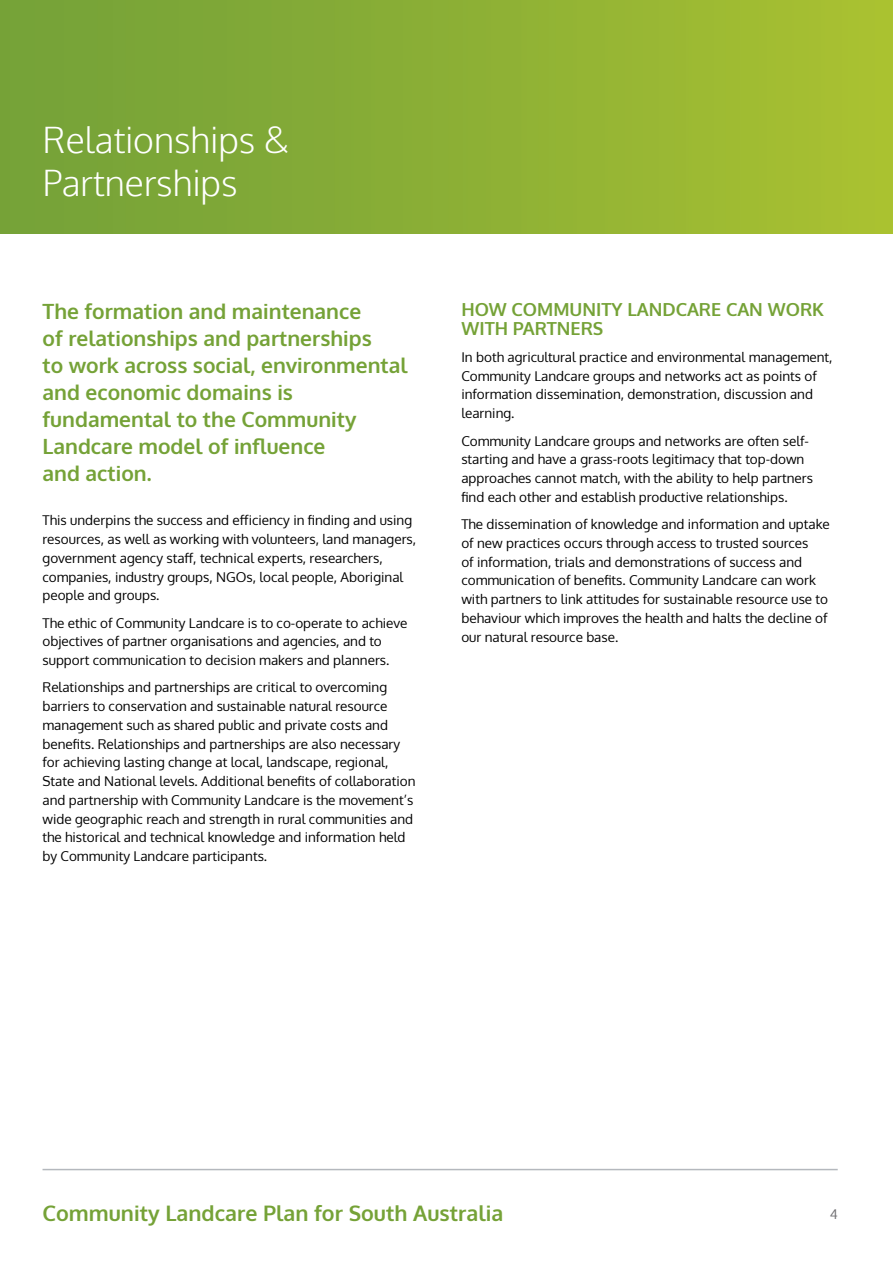
<style>
.page{position:relative;width:893px;height:1263px;background:#fff}
.page>*{position:absolute;margin:0;border:0;box-sizing:border-box;transform-origin:0 0}
.t1{font:300 35.7px/42.9px "Oxygen";color:#fff}
.t2{font:700 21.45px "Oxygen";color:#75a237}
.t3{font:700 21px/27px "Oxygen";color:#75a237}
.t4{font:700 18px "Oxygen";color:#75a237}
.t5{font:13.5px/18.8px "Oxygen";color:#000}
.t6{font:13.5px "Oxygen";color:#717073}
</style>
<div class="page">
<hr style="left:43px;top:1169px;width:795px;height:1px;background:#b4b8bd">
<img style="left:0;top:0;width:893px;height:234px">
<h1 class="t1" style="left:43px;top:120px;width:248px">Relationships &amp;<br>Partnerships</h1>
<h3 class="t3" style="left:43px;top:299px;width:367px">The formation and maintenance<br>of relationships and partnerships<br>to work across social, environmental and economic domains is fundamental to the Community<br>Landcare model of influence<br>and action.</h3>
<p class="t5" style="left:43px;top:511px;width:375px">This underpins the success and efficiency in finding and using resources, as well as working with volunteers, land managers, government agency staff, technical experts, researchers, companies, industry groups, NGOs, local people, Aboriginal people and groups.</p>
<p class="t5" style="left:43px;top:613px;width:366px">The ethic of Community Landcare is to co-operate to achieve objectives of partner organisations and agencies, and to support communication to decision makers and planners.</p>
<p class="t5" style="left:43px;top:678px;width:375px">Relationships and partnerships are critical to overcoming barriers to conservation and sustainable natural resource management such as shared public and private costs and benefits. Relationships and partnerships are also necessary for achieving lasting change at local, landscape, regional, State and National levels. Additional benefits of collaboration and partnership with Community Landcare is the movement’s wide geographic reach and strength in rural communities and the historical and technical knowledge and information held by Community Landcare participants.</p>
<h3 class="t4" style="left:461px;top:298px;width:214px">How Community Landcar</h3>
<h3 class="t4" style="left:711px;top:298px;width:114px">e can work</h3>
<h3 class="t4" style="left:461px;top:317px;width:64px">wit h part</h3>
<h3 class="t4" style="left:557px;top:317px;width:36px">ners</h3>
<p class="t5" style="left:461px;top:348px;width:373px">In both agricultural practice and environmental management, Community Landcare groups and networks act as points of information dissemination, demonstration, discussion and learning.</p>
<p class="t5" style="left:461px;top:431px;width:353px">Community Landcare groups and networks are often self&shy;starting and have a grass-roots legitimacy that top-down approaches cannot match, with the ability to help partners find each other and establish productive relationships.</p>
<p class="t5" style="left:461px;top:515px;width:370px">The dissemination of knowledge and information and uptake of new practices occurs through access to trusted sources<br>of information, trials and demonstrations of success and communication of benefits. Community Landcare can work with partners to link attitudes for sustainable resource use to behaviour which improves the health and halts the decline of our natural resource base.</p>
<h2 class="t2" style="left:43px;top:1200px;width:462px">Community Landcare Plan for South Australia</h2>
<p class="t6" style="left:830px;top:1205px;width:9px">4</p>
</div>
